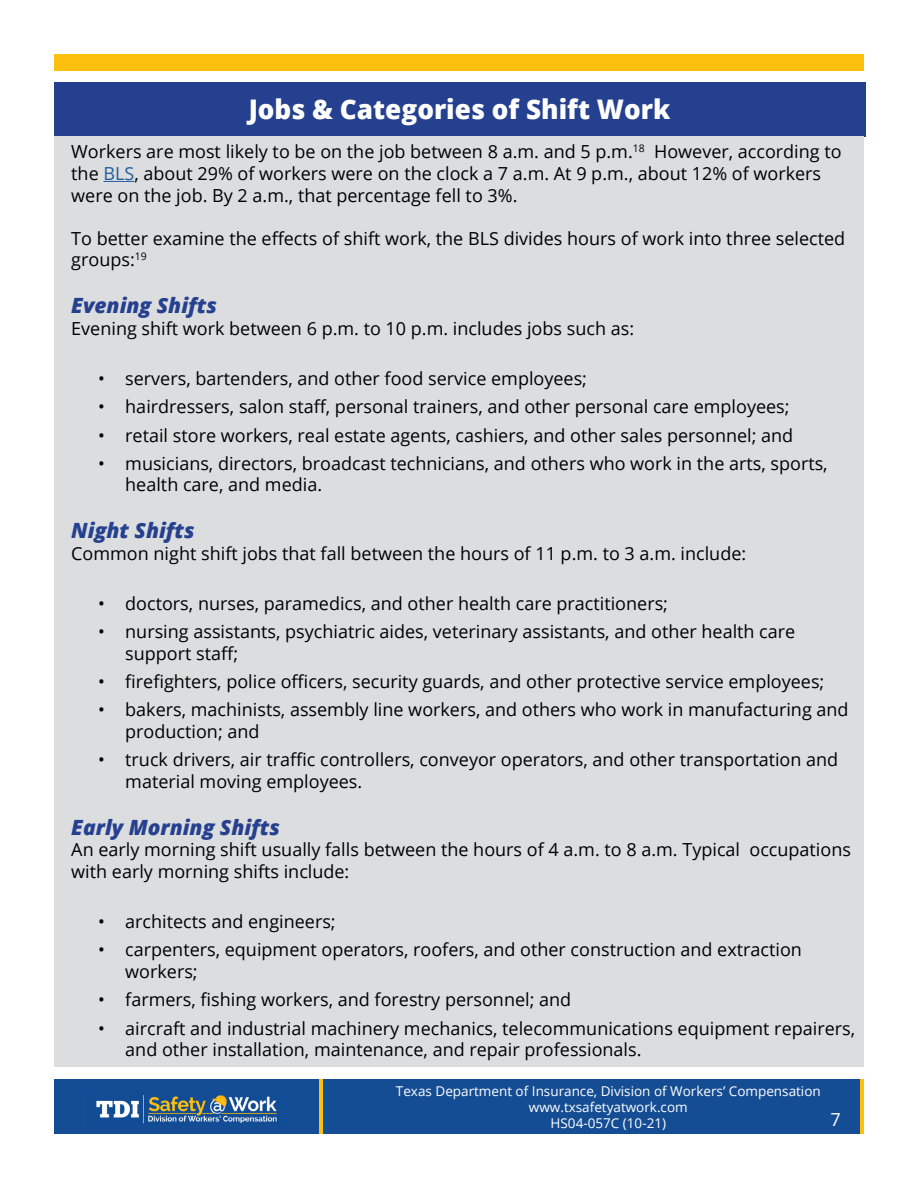
<style>
.page{position:relative;width:918px;height:1188px;background:#fff}
.page>*{position:absolute;margin:0;border:0;box-sizing:border-box;transform-origin:0 0}
.t1{font:800 27px "Open Sans";color:#fff}
.t2{font:italic 800 21px "Open Sans";color:#25408f}
.t3{font:18px/21.6px "Open Sans";color:#000}
.t4{font:18px "Open Sans";color:#fff}
.t5{font:13.5px/16.2px "Open Sans";color:#fff;text-align:center}
.s1{color:#215e9e}
</style>
<div class="page">
<div style="left:54px;top:82px;width:811px;height:54px;background:#25408f"></div>
<div style="left:54px;top:136px;width:810px;height:930px;background:#dcddde"></div>
<div style="left:54px;top:1080px;width:810px;height:54px;background:#154d94"></div>
<img style="left:96px;top:1095px;width:181px;height:29px">
<hr style="left:860px;top:1080px;width:4px;height:54px;background:#fec00f">
<hr style="left:319px;top:1080px;width:4px;height:54px;background:#fec00f">
<div style="left:54px;top:54px;width:810px;height:17px;background:#fec00f"></div>
<hr style="left:103px;top:181px;width:31px;height:1px;background:#215e9e">
<h1 class="t1" style="left:249px;top:89px;width:423px">Jobs &amp; Categories of Shift Work</h1>
<p class="t3" style="left:71px;top:141px;width:772px">Workers are most likely to be on the job between 8 a.m. and 5 p.m.<sup>18</sup> However, according to the <span class="s1">BLS</span>, about 29% of workers were on the clock a 7 a.m. At 9 p.m., about 12% of workers were on the job. By 2 a.m., that percentage fell to 3%.</p>
<p class="t3" style="left:71px;top:227px;width:776px">To better examine the effects of shift work, the BLS divides hours of work into three selected groups:<sup>19</sup></p>
<p class="t2" style="left:71px;top:290px;width:147px">Evening Shifts</p>
<p class="t3" style="left:71px;top:317px;width:564px">Evening shift work between 6 p.m. to 10 p.m. includes jobs such as:</p>
<p class="t3" style="left:98px;top:367px;width:490px">• servers, bartenders, and other food service employees;</p>
<p class="t3" style="left:98px;top:395px;width:693px">• hairdressers, salon staff, personal trainers, and other personal care employees;</p>
<p class="t3" style="left:98px;top:424px;width:697px">• retail store workers, real estate agents, cashiers, and other sales personnel; and</p>
<p class="t3" style="left:125px;top:452px;width:704px;text-indent:-27px">• musicians, directors, broadcast technicians, and others who work in the arts, sports, health care, and media.</p>
<p class="t2" style="left:71px;top:515px;width:125px">Night Shifts</p>
<p class="t3" style="left:71px;top:542px;width:677px">Common night shift jobs that fall between the hours of 11 p.m. to 3 a.m. include:</p>
<p class="t3" style="left:98px;top:592px;width:571px">• doctors, nurses, paramedics, and other health care practitioners;</p>
<p class="t3" style="left:125px;top:620px;width:672px;text-indent:-27px">• nursing assistants, psychiatric aides, veterinary assistants, and other health care support staff;</p>
<p class="t3" style="left:98px;top:670px;width:728px">• firefighters, police officers, security guards, and other protective service employees;</p>
<p class="t3" style="left:125px;top:699px;width:725px;text-indent:-27px">• bakers, machinists, assembly line workers, and others who work in manufacturing and production; and</p>
<p class="t3" style="left:125px;top:749px;width:715px;text-indent:-27px">• truck drivers, air traffic controllers, conveyor operators, and other transportation and material moving employees.</p>
<p class="t2" style="left:71px;top:811px;width:210px">Early Morning Shifts</p>
<p class="t3" style="left:71px;top:839px;width:781px">An early morning shift usually falls between the hours of 4 a.m. to 8 a.m. Typical occupations with early morning shifts include:</p>
<p class="t3" style="left:98px;top:910px;width:239px">• architects and engineers;</p>
<p class="t3" style="left:125px;top:939px;width:678px;text-indent:-27px">• carpenters, equipment operators, roofers, and other construction and extraction workers;</p>
<p class="t3" style="left:98px;top:988px;width:475px">• farmers, fishing workers, and forestry personnel; and</p>
<p class="t3" style="left:125px;top:1017px;width:731px;text-indent:-27px">• aircraft and industrial machinery mechanics, telecommunications equipment repairers, and other installation, maintenance, and repair professionals.</p>
<p class="t5" style="left:396px;top:1082px;width:426px">Texas Department of Insurance, Division of Workers’ Compensation www.txsafetyatwork.com<br>HS04-057C (10-21)</p>
<p class="t4" style="left:831px;top:1107px;width:12px">7</p>
</div>
